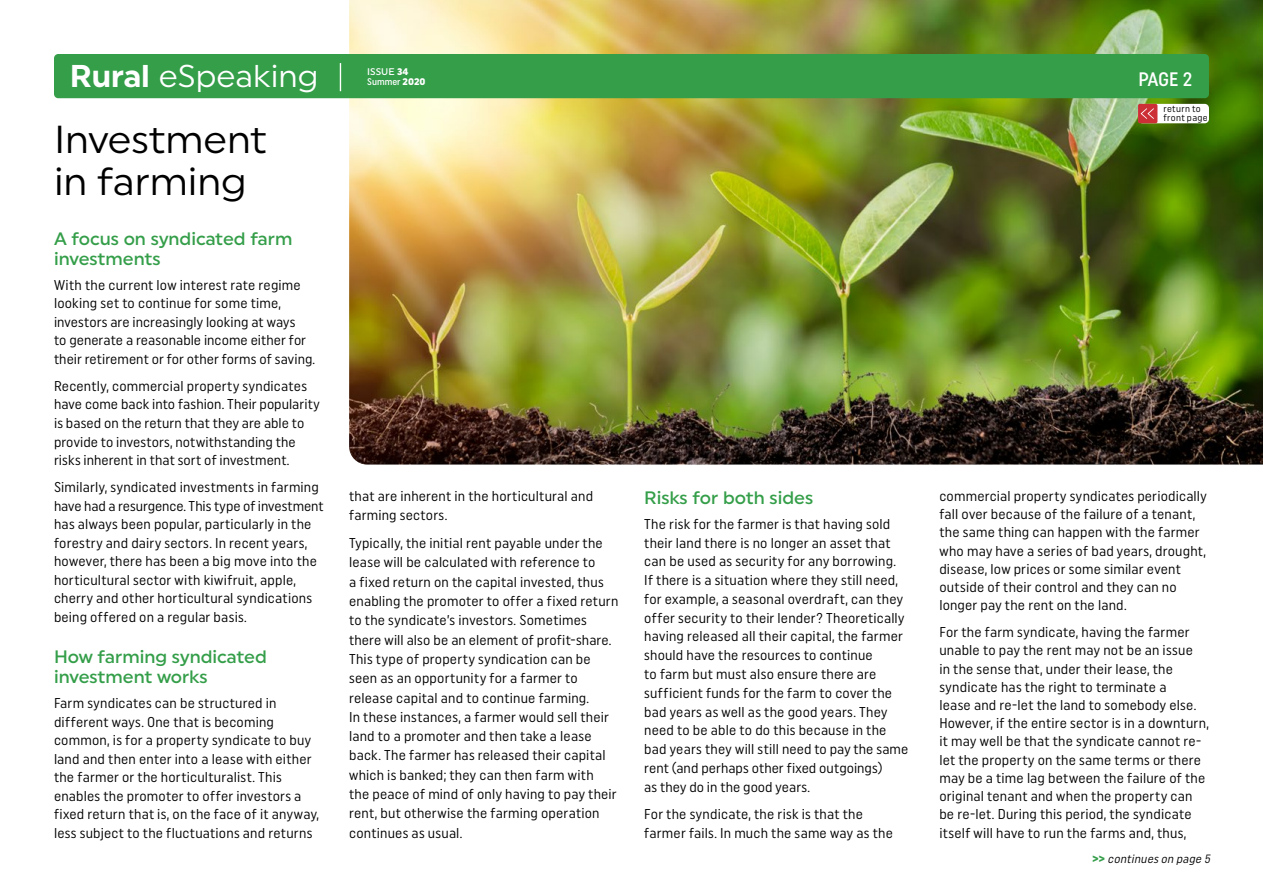
<style>
.page{position:relative;width:1263px;height:893px;background:#fff}
.page>*{position:absolute;margin:0;border:0;box-sizing:border-box;transform-origin:0 0}
.t1{font:39px/42.5px "Uniform";color:#000}
.t2{font:31.5px "Uniform";color:#fff}
.t3{font:500 19.5px "Uniform Condensed";color:#fff}
.t4{font:500 18px/20.1px "Uniform";color:#349e49}
.t5{font:14.25px/18.3px "Uniform Condensed";letter-spacing:.015em;color:#000}
.t6{font:italic 12px "Uniform Condensed";color:#000}
.t7{font:9.6px/9px "Uniform Condensed";letter-spacing:.03em;color:#000}
.t8{font:500 9.6px "Uniform Condensed";color:#fff}
.t9{font:500 9.6px "Uniform";color:#fff}
.s1{font-weight:700}
.s2{font-weight:900}
.s3{font-family:"Uniform";font-weight:900}
.s4{font-weight:900;font-style:normal;color:#349e49}
</style>
<div class="page">
<img style="left:349px;top:0;width:914px;height:465px">
<div style="left:1138px;top:104px;width:71px;height:19px;background:#fff;border-radius:4px"></div>
<div style="left:1138px;top:104px;width:19px;height:19px;background:#cd2f36;border-radius:2px"></div>
<svg style="left:1141px;top:108px;width:13px;height:11px"></svg>
<div style="left:54px;top:54px;width:1155px;height:44px;background:#349e49;border-radius:4px"></div>
<svg style="left:340px;top:63px;width:1px;height:28px"></svg>
<h2 class="t2" style="left:70px;top:57px;width:250px"><span class="s1">Rural</span> eSpeaking</h2>
<p class="t9" style="left:367px;top:65px;width:43px">ISSUE <span class="s2">34</span></p>
<p class="t8" style="left:367px;top:76px;width:60px">Summer <span class="s3">2020</span></p>
<h3 class="t3" style="left:1138px;top:67px;width:55px">PAGE 2</h3>
<h1 class="t1" style="left:54px;top:117px;width:214px">Investment in farming</h1>
<p class="t4" style="left:54px;top:228px;width:240px">A focus on syndicated farm investments</p>
<p class="t5" style="left:54px;top:275px;width:263px">With the current low interest rate regime looking set to continue for some time, investors are increasingly looking at ways<br>to generate a reasonable income either for their retirement or for other forms of saving.</p>
<p class="t5" style="left:54px;top:376px;width:267px">Recently, commercial property syndicates have come back into fashion. Their popularity is based on the return that they are able to provide to investors, notwithstanding the risks inherent in that sort of investment.</p>
<p class="t5" style="left:54px;top:478px;width:271px">Similarly, syndicated investments in farming have had a resurgence. This type of investment has always been popular, particularly in the forestry and dairy sectors. In recent years, however, there has been a big move into the horticultural sector with kiwifruit, apple, cherry and other horticultural syndications being offered on a regular basis.</p>
<p class="t4" style="left:54px;top:646px;width:214px">How farming syndicated investment works</p>
<p class="t5" style="left:54px;top:693px;width:267px">Farm syndicates can be structured in different ways. One that is becoming common, is for a property syndicate to buy land and then enter into a lease with either the farmer or the horticulturalist. This enables the promoter to offer investors a fixed return that is, on the face of it anyway, less subject to the fluctuations and returns</p>
<p class="t5" style="left:349px;top:486px;width:246px;line-height:19.4px">that are inherent in the horticultural and farming sectors.</p>
<p class="t5" style="left:349px;top:533px;width:271px;line-height:19.4px">Typically, the initial rent payable under the lease will be calculated with reference to<br>a fixed return on the capital invested, thus enabling the promoter to offer a fixed return to the syndicate’s investors. Sometimes there will also be an element of profit-share.<br>This type of property syndication can be seen as an opportunity for a farmer to release capital and to continue farming.<br>In these instances, a farmer would sell their land to a promoter and then take a lease back. The farmer has released their capital which is banked; they can then farm with<br>the peace of mind of only having to pay their rent, but otherwise the farming operation continues as usual.</p>
<p class="t4" style="left:644px;top:487px;width:171px">Risks for both sides</p>
<p class="t5" style="left:644px;top:514px;width:265px;line-height:18.8px">The risk for the farmer is that having sold their land there is no longer an asset that can be used as security for any borrowing.<br>If there is a situation where they still need, for example, a seasonal overdraft, can they offer security to their lender? Theoretically having released all their capital, the farmer should have the resources to continue<br>to farm but must also ensure there are sufficient funds for the farm to cover the bad years as well as the good years. They need to be able to do this because in the bad years they will still need to pay the same rent (and perhaps other fixed outgoings)<br>as they do in the good years.</p>
<p class="t5" style="left:644px;top:804px;width:250px;line-height:18.8px">For the syndicate, the risk is that the farmer fails. In much the same way as the</p>
<p class="t7" style="left:1163px;top:104px;width:46px">return to front page</p>
<p class="t5" style="left:939px;top:486px;width:269px">commercial property syndicates periodically fall over because of the failure of a tenant, the same thing can happen with the farmer who may have a series of bad years, drought, disease, low prices or some similar event outside of their control and they can no longer pay the rent on the land.</p>
<p class="t5" style="left:939px;top:623px;width:271px">For the farm syndicate, having the farmer unable to pay the rent may not be an issue<br>in the sense that, under their lease, the syndicate has the right to terminate a<br>lease and re-let the land to somebody else.<br>However, if the entire sector is in a downturn, it may well be that the syndicate cannot re&shy;let the property on the same terms or there may be a time lag between the failure of the original tenant and when the property can be re-let. During this period, the syndicate itself will have to run the farms and, thus,</p>
<p class="t6" style="left:1092px;top:851px;width:122px"><span class="s4">&gt; &gt;</span> continueson page 5</p>
</div>
